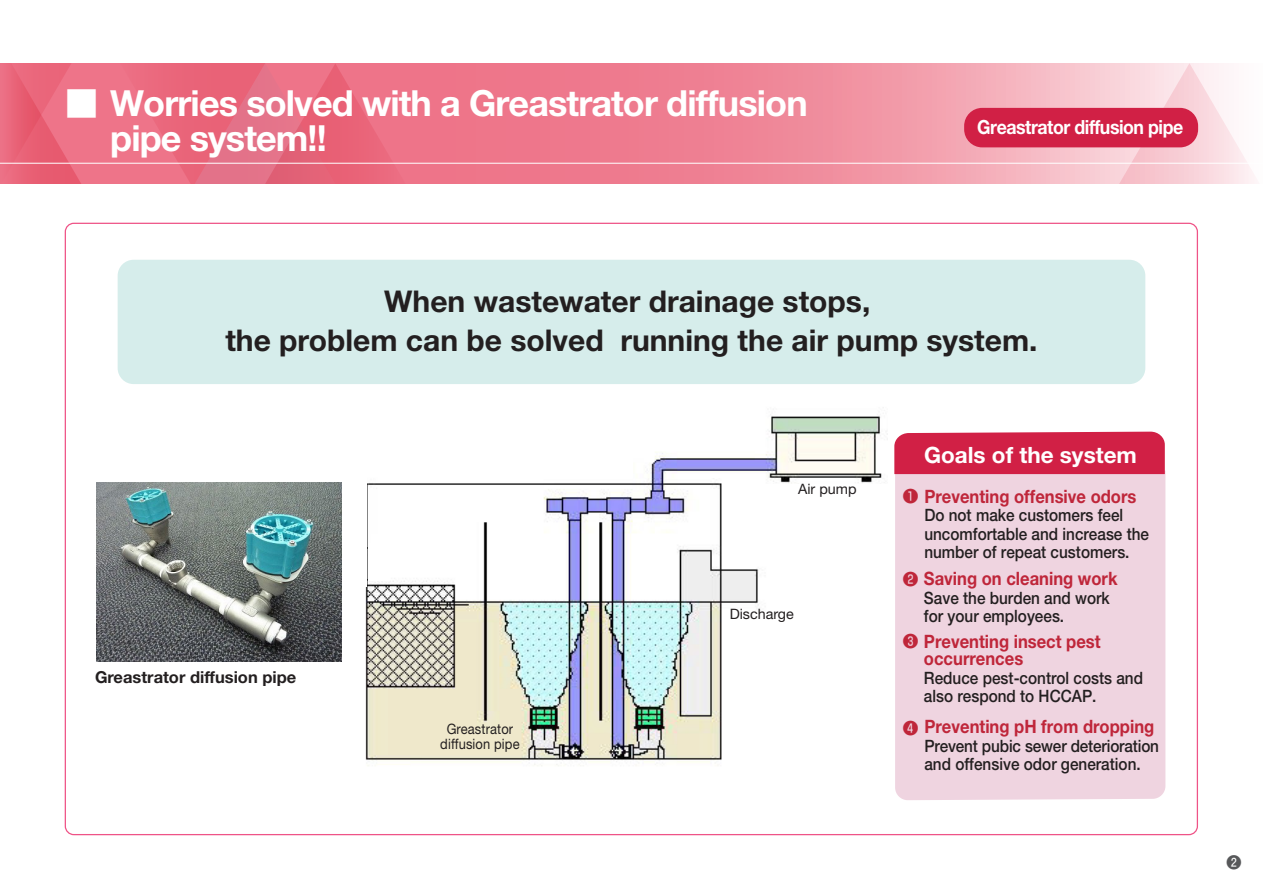
<style>
.page{position:relative;width:1263px;height:893px;background:#fff}
.page>*{position:absolute;margin:0;border:0;box-sizing:border-box;transform-origin:0 0}
.t1{font:700 36px/34.5px "Helvetica Neue LT Std";letter-spacing:-.025em;color:#fff}
.t2{font:700 30px/39px "Helvetica Neue LT Std";color:#231f20;text-align:center}
.t3{font:700 22.5px "Helvetica Neue LT Std";color:#fff}
.t4{font:700 19.5px "Helvetica Neue LT Std";letter-spacing:-.025em;color:#fff;scale:.91 1}
.t5{font:700 18.45px/17px "Helvetica Neue LT Std";color:#bf263a;scale:.9 1}
.t6{font:500 16.95px/18.5px "Helvetica Neue LT Std";color:#231f20;scale:.9 1}
.t7{font:700 16.5px "Helvetica Neue LT Std";color:#231f20}
.t8{font:500 15.6px "Shin Go Pro";color:#bf263a}
.t9{font:700 15px "Futo Go B101 Pro";color:#57585a}
.t10{font:14.4px/15px "Helvetica Neue LT Std";letter-spacing:.01em;color:#231f20;text-align:center;scale:.9 1}
.t11{font:14.4px "Helvetica Neue LT Std";letter-spacing:.01em;color:#231f20}
.s1{font-family:"Shin Go Pro De";font-size:33px}
</style>
<div class="page">
<svg style="left:83px;top:64px;width:1023px;height:120px;background:#f08b9c"></svg>
<svg style="left:109px;top:64px;width:310px;height:120px;background:#e96c81"></svg>
<svg style="left:1106px;top:64px;width:149px;height:120px"></svg>
<svg style="left:0;top:64px;width:83px;height:120px;background:#ea687c"></svg>
<hr style="left:0;top:163px;width:1263px;height:1px;background:#fff">
<img style="left:806px;top:416px;width:76px;height:67px">
<img style="left:365px;top:414px;width:441px;height:352px">
<div style="left:895px;top:474px;width:270px;height:326px;background:#efd4e0"></div>
<div style="left:894px;top:432px;width:271px;height:42px;background:#d12045"></div>
<div style="left:964px;top:108px;width:234px;height:39px;background:#d12045;border-radius:18px"></div>
<div style="left:117px;top:269px;width:250px;height:317px;background:#fff"></div>
<div style="left:368px;top:543px;width:22px;height:38px;background:#fff"></div>
<div style="left:118px;top:260px;width:1027px;height:124px;background:#d6edeb;border-radius:16px"></div>
<img style="left:96px;top:482px;width:246px;height:180px">
<h1 class="t1" style="left:110px;top:85px;width:699px;text-indent:-45px"><span class="s1">■</span> Worries solved with a Greastrator diffusion pipe system!!</h1>
<p class="t4" style="left:977px;top:115px;width:228px">Greastrator diffusion pipe</p>
<h2 class="t2" style="left:225px;top:281px;width:814px">When wastewater drainage stops,<br>the problem can be solved running the air pump system.</h2>
<p class="t7" style="left:95px;top:667px;width:203px">Greastrator diffusion pipe</p>
<p class="t10" style="left:440px;top:721px;width:90px">Greastrator diffusion pipe</p>
<p class="t11" style="left:798px;top:481px;width:60px">Air pump</p>
<p class="t11" style="left:730px;top:605px;width:66px">Discharge</p>
<h3 class="t3" style="left:924px;top:441px;width:214px">Goals of the system</h3>
<p class="t8" style="left:903px;top:483px;width:17px">❶</p>
<p class="t5" style="left:924px;top:487px;width:237px">Preventing offensive odors</p>
<p class="t6" style="left:924px;top:506px;width:251px">Do not make customers feel uncomfortable and increase the number of repeat customers.</p>
<p class="t5" style="left:924px;top:570px;width:217px">Saving on cleaning work</p>
<p class="t6" style="left:924px;top:588px;width:208px">Save the burden and work for your employees.</p>
<p class="t5" style="left:924px;top:633px;width:198px">Preventing insect pest occurrences</p>
<p class="t6" style="left:924px;top:668px;width:245px">Reduce pest-control costs and also respond to HCCAP.</p>
<p class="t5" style="left:924px;top:718px;width:257px">Preventing pH from dropping</p>
<p class="t6" style="left:924px;top:736px;width:262px">Prevent pubic sewer deterioration and offensive odor generation.</p>
<p class="t8" style="left:903px;top:567px;width:17px">❷</p>
<p class="t8" style="left:903px;top:629px;width:17px">❸</p>
<p class="t8" style="left:903px;top:715px;width:17px">❹</p>
<p class="t9" style="left:1226px;top:851px;width:16px">❷</p>
</div>
